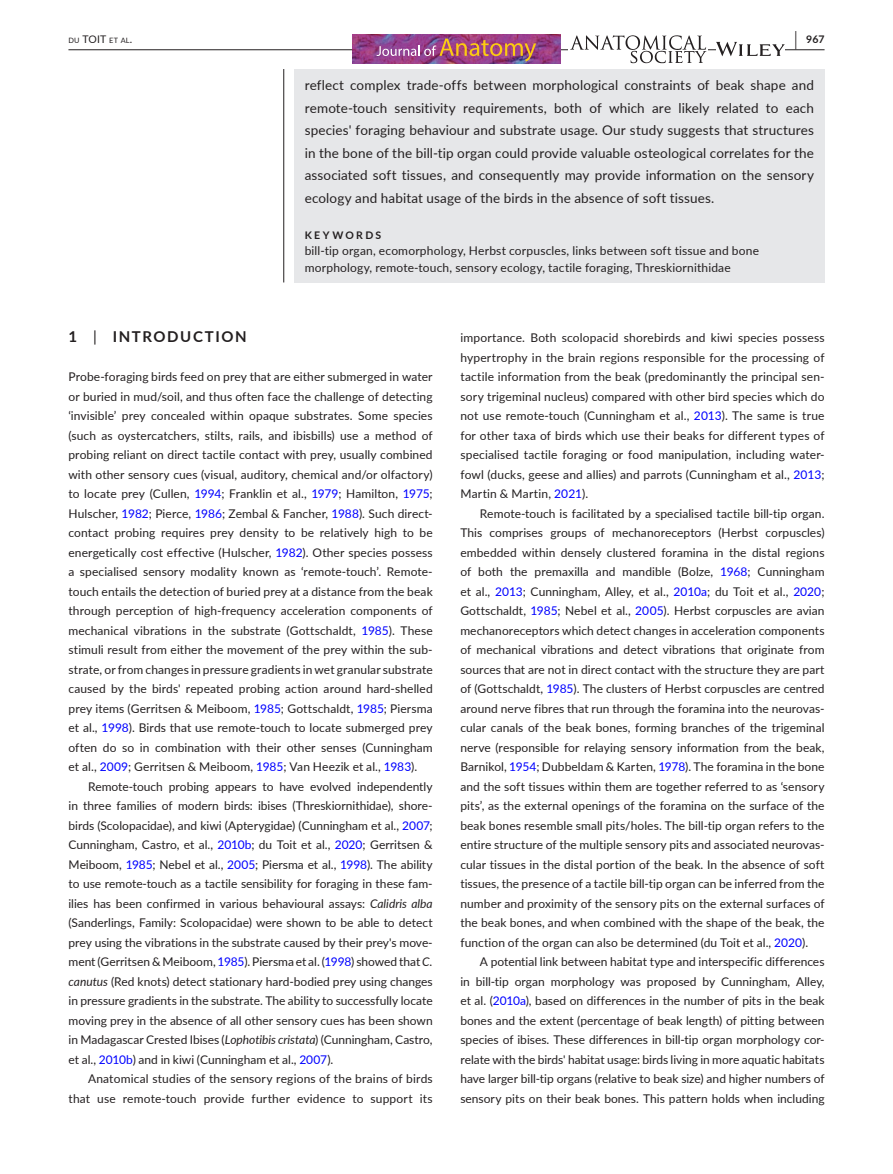
<style>
.page{position:relative;width:893px;height:1174px;background:#fff}
.page>*{position:absolute;margin:0;border:0;box-sizing:border-box;transform-origin:0 0}
.t1{font:700 15px "Lato";letter-spacing:.105em;color:#231f20}
.t2{font:13.5px/22.5px "Lato";letter-spacing:.01em;color:#231f20;text-align:justify}
.t3{font:12px/19.5px "Lato";letter-spacing:.01em;color:#231f20;text-align:justify}
.t4{font:700 10.5px "Lato";letter-spacing:.22em;color:#231f20}
.t5{font:7.35px "Lato";color:#231f20}
.s1{font-size:10.5px}
.s2{font-size:19.5px}
.s3{font-weight:400}
.s4{color:#00f}
.s5{font-style:italic}
</style>
<div class="page">
<hr style="left:68px;top:49px;width:756px;height:1px;background:#231f20">
<img style="left:352px;top:34px;width:209px;height:30px">
<img style="left:376px;top:39px;width:160px;height:22px">
<img style="left:568px;top:35px;width:140px;height:29px">
<svg style="left:716px;top:42px;width:69px;height:14px"></svg>
<div style="left:294px;top:69px;width:530px;height:213px;background:#e6e7e9"></div>
<hr style="left:283px;top:69px;width:1px;height:213px;background:#231f20">
<p class="t5" style="left:68px;top:35px;width:65px">DU <span class="s1">TOIT</span> ET AL<span class="s1">.</span></p>
<p class="t4" style="left:795px;top:31px;width:31px"><span class="s2">|</span> 967</p>
<p class="t2" style="left:305px;top:74px;width:511px">reflect complex trade-offs between morphological constraints of beak shape and remote-touch sensitivity requirements, both of which are likely related to each species' foraging behaviour and substrate usage. Our study suggests that structures in the bone of the bill-tip organ could provide valuable osteological correlates for the associated soft tissues, and consequently may provide information on the sensory ecology and habitat usage of the birds in the absence of soft tissues.</p>
<p class="t4" style="left:305px;top:227px;width:78px">KEYWORDS</p>
<p class="t3" style="left:305px;top:242px;width:456px;line-height:16.5px">bill-tip organ, ecomorphology, Herbst corpuscles, links between soft tissue and bone morphology, remote-touch, sensory ecology, tactile foraging, Threskiornithidae</p>
<p class="t1" style="left:68px;top:326px;width:180px">1 <span class="s3">|</span> INTRODUCTION</p>
<p class="t3" style="left:68px;top:366px;width:366px">Probe-foraging birds feed on prey that are either submerged in water or buried in mud/soil, and thus often face the challenge of detecting ‘invisible’ prey concealed within opaque substrates. Some species (such as oystercatchers, stilts, rails, and ibisbills) use a method of probing reliant on direct tactile contact with prey, usually combined with other sensory cues (visual, auditory, chemical and/or olfactory) to locate prey (Cullen, <span class="s4">1994</span>; Franklin et al., <span class="s4">1979</span>; Hamilton, <span class="s4">1975</span>; Hulscher, <span class="s4">1982</span>; Pierce, <span class="s4">1986</span>; Zembal &amp; Fancher, <span class="s4">1988</span>). Such direct&shy;contact probing requires prey density to be relatively high to be energetically cost effective (Hulscher, <span class="s4">1982</span>). Other species possess a specialised sensory modality known as ‘remote-touch’. Remote&shy;touch entails the detection of buried prey at a distance from the beak through perception of high-frequency acceleration components of mechanical vibrations in the substrate (Gottschaldt, <span class="s4">1985</span>). These stimuli result from either the movement of the prey within the sub&shy;strate, or from changes in pressure gradients in wet granular substrate caused by the birds' repeated probing action around hard-shelled prey items (Gerritsen &amp; Meiboom, <span class="s4">1985</span>; Gottschaldt, <span class="s4">1985</span>; Piersma et al., <span class="s4">1998</span>). Birds that use remote-touch to locate submerged prey often do so in combination with their other senses (Cunningham et al., <span class="s4">2009</span>; Gerritsen &amp; Meiboom, <span class="s4">1985</span>; Van Heezik et al., <span class="s4">1983</span>).</p>
<p class="t3" style="left:69px;top:776px;width:366px;text-indent:20px">Remote-touch probing appears to have evolved independently in three families of modern birds: ibises (Threskiornithidae), shore&shy;birds (Scolopacidae), and kiwi (Apterygidae) (Cunningham et al., <span class="s4">2007</span>; Cunningham, Castro, et al., <span class="s4">2010b</span>; du Toit et al., <span class="s4">2020</span>; Gerritsen &amp; Meiboom, <span class="s4">1985</span>; Nebel et al., <span class="s4">2005</span>; Piersma et al., <span class="s4">1998</span>). The ability to use remote-touch as a tactile sensibility for foraging in these fam&shy;ilies has been confirmed in various behavioural assays: <span class="s5">Calidris alba </span>(Sanderlings, Family: Scolopacidae) were shown to be able to detect prey using the vibrations in the substrate caused by their prey's move&shy;ment (Gerritsen &amp; Meiboom, <span class="s4">1985</span>). Piersma et al. (<span class="s4">1998</span>) showed that <span class="s5">C. canutus</span> (Red knots) detect stationary hard-bodied prey using changes in pressure gradients in the substrate. The ability to successfully locate moving prey in the absence of all other sensory cues has been shown in Madagascar Crested Ibises (<span class="s5">Lophotibis cristata</span>) (Cunningham, Castro, et al., <span class="s4">2010b</span>) and in kiwi (Cunningham et al., <span class="s4">2007</span>).</p>
<p class="t3" style="left:69px;top:1068px;width:366px;text-align:right">Anatomical studies of the sensory regions of the brains of birds that use remote-touch provide further evidence to support its</p>
<p class="t3" style="left:460px;top:327px;width:366px">importance. Both scolopacid shorebirds and kiwi species possess hypertrophy in the brain regions responsible for the processing of tactile information from the beak (predominantly the principal sen&shy;sory trigeminal nucleus) compared with other bird species which do not use remote-touch (Cunningham et al., <span class="s4">2013</span>). The same is true for other taxa of birds which use their beaks for different types of specialised tactile foraging or food manipulation, including water&shy;fowl (ducks, geese and allies) and parrots (Cunningham et al., <span class="s4">2013</span>; Martin &amp; Martin, <span class="s4">2021</span>).</p>
<p class="t3" style="left:460px;top:503px;width:366px;text-indent:20px">Remote-touch is facilitated by a specialised tactile bill-tip organ.<br>This comprises groups of mechanoreceptors (Herbst corpuscles) embedded within densely clustered foramina in the distal regions of both the premaxilla and mandible (Bolze, <span class="s4">1968</span>; Cunningham et al., <span class="s4">2013</span>; Cunningham, Alley, et al., <span class="s4">2010a</span>; du Toit et al., <span class="s4">2020</span>; Gottschaldt, <span class="s4">1985</span>; Nebel et al., <span class="s4">2005</span>). Herbst corpuscles are avian mechanoreceptors which detect changes in acceleration components of mechanical vibrations and detect vibrations that originate from sources that are not in direct contact with the structure they are part of (Gottschaldt, <span class="s4">1985</span>). The clusters of Herbst corpuscles are centred around nerve fibres that run through the foramina into the neurovas&shy;cular canals of the beak bones, forming branches of the trigeminal nerve (responsible for relaying sensory information from the beak, Barnikol, <span class="s4">1954</span>; Dubbeldam &amp; Karten, <span class="s4">1978</span>). The foramina in the bone and the soft tissues within them are together referred to as ‘sensory pits’, as the external openings of the foramina on the surface of the beak bones resemble small pits/holes. The bill-tip organ refers to the entire structure of the multiple sensory pits and associated neurovas&shy;cular tissues in the distal portion of the beak. In the absence of soft tissues, the presence of a tactile bill-tip organ can be inferred from the number and proximity of the sensory pits on the external surfaces of the beak bones, and when combined with the shape of the beak, the function of the organ can also be determined (du Toit et al., <span class="s4">2020</span>).</p>
<p class="t3" style="left:460px;top:951px;width:366px;text-indent:20px">A potential link between habitat type and interspecific differences in bill-tip organ morphology was proposed by Cunningham, Alley, et al. (<span class="s4">2010a</span>), based on differences in the number of pits in the beak bones and the extent (percentage of beak length) of pitting between species of ibises. These differences in bill-tip organ morphology cor&shy;relate with the birds' habitat usage: birds living in more aquatic habitats have larger bill-tip organs (relative to beak size) and higher numbers of sensory pits on their beak bones. This pattern holds when including</p>
</div>
